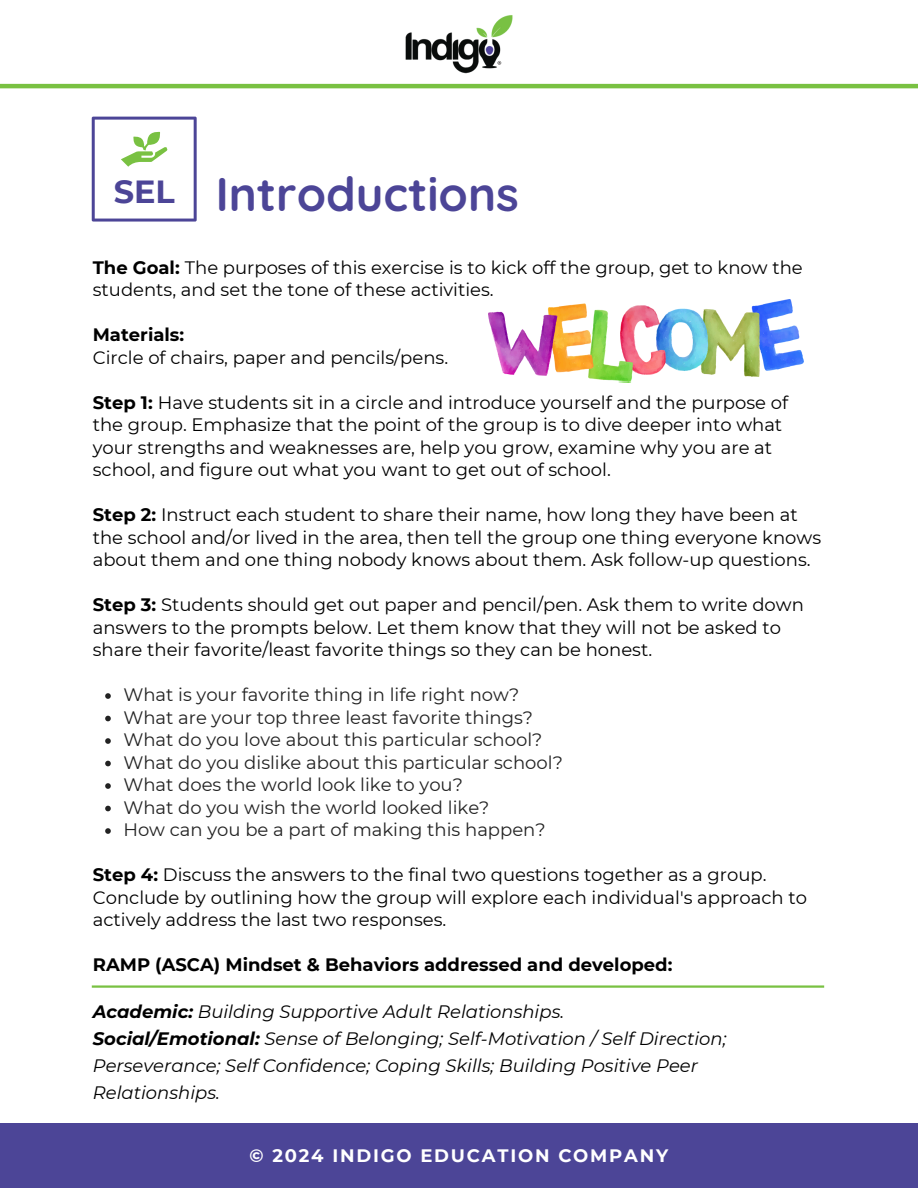
<style>
.page{position:relative;width:918px;height:1188px;background:#fff}
.page>*{position:absolute;margin:0;border:0;box-sizing:border-box;transform-origin:0 0}
.t1{font:700 47.25px "Quicksand";color:#4c4597}
.t2{font:700 31.95px "Montserrat";color:#4c4597}
.t3{font:18px/22.5px "Montserrat";color:#000}
.t4{font:18px "Montserrat";color:#222}
.t5{font:italic 18px/27px "Montserrat";color:#000}
.t6{font:700 18px "Montserrat";color:#000}
.t7{font:700 18px "Montserrat";letter-spacing:.1em;color:#fff}
.s1{font-weight:700}
</style>
<div class="page">
<hr style="left:0;top:84px;width:918px;height:4px;background:#79c142">
<div style="left:0;top:1124px;width:918px;height:64px;background:#4c4597"></div>
<svg style="left:92px;top:117px;width:105px;height:105px"></svg>
<svg style="left:105px;top:693px;width:6px;height:6px"></svg>
<svg style="left:105px;top:716px;width:6px;height:5px"></svg>
<svg style="left:105px;top:738px;width:6px;height:6px"></svg>
<svg style="left:105px;top:761px;width:6px;height:5px"></svg>
<svg style="left:105px;top:783px;width:6px;height:6px"></svg>
<svg style="left:105px;top:806px;width:6px;height:5px"></svg>
<svg style="left:105px;top:828px;width:6px;height:6px"></svg>
<img style="left:489px;top:299px;width:315px;height:83px">
<hr style="left:92px;top:985px;width:732px;height:3px;background:#79c142">
<img style="left:399px;top:15px;width:120px;height:69px">
<p class="t2" style="left:114px;top:172px;width:63px">SEL</p>
<p class="t1" style="left:216px;top:163px;width:305px">Introductions</p>
<p class="t3" style="left:93px;top:256px;width:711px"><span class="s1">The Goal:</span> The purposes of this exercise is to kick off the group, get to know the students, and set the tone of these activities.</p>
<p class="t6" style="left:93px;top:324px;width:93px">Materials:</p>
<h2 class="t3" style="left:93px;top:346px;width:357px">Circle of chairs, paper and pencils/pens.</h2>
<h1 class="t3" style="left:93px;top:391px;width:697px"><span class="s1">Step 1:</span> Have students sit in a circle and introduce yourself and the purpose of the group. Emphasize that the point of the group is to dive deeper into what your strengths and weaknesses are, help you grow, examine why you are at school, and figure out what you want to get out of school.</h1>
<p class="t3" style="left:93px;top:503px;width:730px"><span class="s1">Step 2:</span> Instruct each student to share their name, how long they have been at the school and/or lived in the area, then tell the group one thing everyone knows about them and one thing nobody knows about them. Ask follow-up questions.</p>
<p class="t3" style="left:93px;top:593px;width:713px"><span class="s1">Step 3:</span> Students should get out paper and pencil/pen. Ask them to write down answers to the prompts below. Let them know that they will not be asked to share their favorite/least favorite things so they can be honest.</p>
<p class="t4" style="left:123px;top:684px;width:397px">What is your favorite thing in life right now?</p>
<p class="t4" style="left:123px;top:706px;width:411px">What are your top three least favorite things?</p>
<p class="t4" style="left:123px;top:729px;width:421px">What do you love about this particular school?</p>
<p class="t4" style="left:123px;top:751px;width:441px">What do you dislike about this particular school?</p>
<p class="t4" style="left:123px;top:774px;width:341px">What does the world look like to you?</p>
<p class="t4" style="left:123px;top:796px;width:368px">What do you wish the world looked like?</p>
<p class="t4" style="left:123px;top:819px;width:424px">How can you be a part of making this happen?</p>
<p class="t3" style="left:93px;top:863px;width:716px"><span class="s1">Step 4:</span> Discuss the answers to the final two questions together as a group.<br>Conclude by outlining how the group will explore each individual's approach to actively address the last two responses.</p>
<p class="t6" style="left:93px;top:954px;width:581px">RAMP (ASCA) Mindset &amp; Behaviors addressed and developed:</p>
<p class="t5" style="left:93px;top:998px;width:473px"><span class="s1">Academic:</span> Building Supportive Adult Relationships.</p>
<p class="t5" style="left:93px;top:1025px;width:635px"><span class="s1">Social/Emotional:</span> Sense of Belonging; Self-Motivation / Self Direction;<br>Perseverance; Self Confidence; Coping Skills; Building Positive Peer<br>Relationships.</p>
<p class="t7" style="left:250px;top:1145px;width:420px">© 2024 INDIGO EDUCATION COMPANY</p>
</div>
